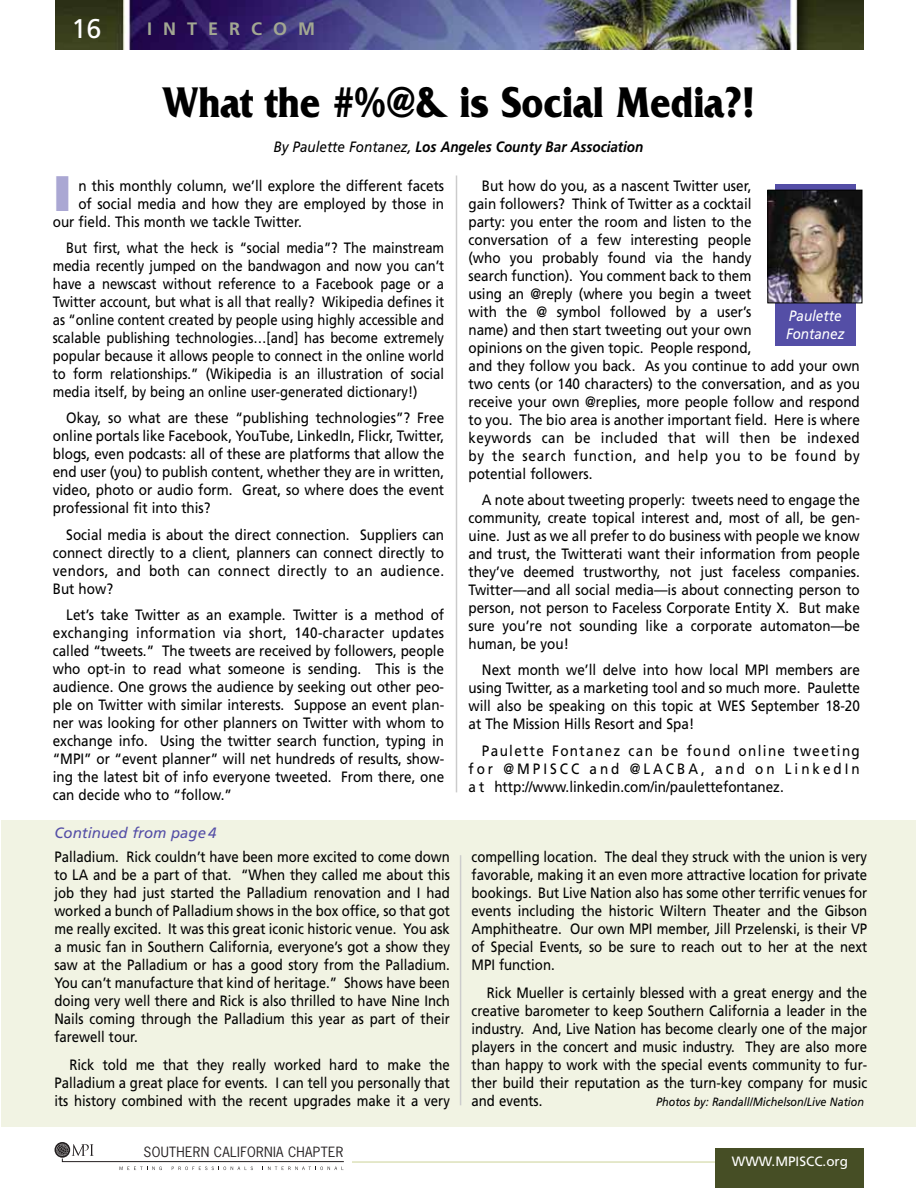
<style>
.page{position:relative;width:918px;height:1188px;background:#fff}
.page>*{position:absolute;margin:0;border:0;box-sizing:border-box;transform-origin:0 0}
.t1{font:900 49.8px "Frutiger";color:#aaa7d3;scale:.9 1}
.t2{font:700 45px "Friz Quadrata";color:#000;scale:.85 1}
.t3{font:27px "Frutiger";color:#fff}
.t4{font:700 18px "Frutiger";letter-spacing:.61em;color:#a2a792}
.t5{font:15px/18px "Frutiger";color:#000;text-align:justify;scale:.9 1}
.t6{font:15px/18px "Frutiger";color:#000;text-align:justify;scale:.88 1}
.t7{font:15px/18px "Frutiger";color:#000;text-align:justify;scale:.87 1}
.t8{font:italic 700 15px "Frutiger";color:#000;scale:.9 1}
.t9{font:italic 15px "Frutiger";color:#544ea6}
.t10{font:italic 15px/18px "Frutiger";color:#fff;scale:.9 1}
.t11{font:13.5px "Frutiger";color:#fff}
.t12{font:13.35px "News Gothic";letter-spacing:.025em;color:#231f20}
.t13{font:italic 12px "Frutiger";color:#000;scale:.9 1}
.s1{font-weight:400}
</style>
<div class="page">
<div style="left:2px;top:820px;width:914px;height:307px;background:#f1f3e3"></div>
<img style="left:56px;top:0;width:808px;height:49px">
<hr style="left:351px;top:1161px;width:366px;height:2px;background:#dce1ba">
<div style="left:715px;top:1149px;width:149px;height:39px;background:#464e25"></div>
<div style="left:52px;top:1138px;width:300px;height:49px;background:#fff"></div>
<svg style="left:55px;top:1142px;width:15px;height:16px"></svg>
<svg style="left:56px;top:1144px;width:288px;height:26px"></svg>
<hr style="left:456px;top:176px;width:1px;height:616px;background:#ccc">
<hr style="left:460px;top:855px;width:1px;height:250px;background:#ccc">
<div style="left:775px;top:184px;width:81px;height:162px;background:#544ea6"></div>
<img style="left:769px;top:192px;width:91px;height:109px">
<div style="left:767px;top:190px;width:95px;height:113px;border:1px solid #000"></div>
<h3 class="t3" style="left:71px;top:18px;width:32px">16</h3>
<p class="t4" style="left:147px;top:21px;width:170px">INTERCOM</p>
<h2 class="t2" style="left:162px;top:86px;width:699px">What the #%@&amp; is Social Media?!</h2>
<p class="t8" style="left:273px;top:140px;width:413px"><span class="s1">By Paulette Fontanez,</span> Los Angeles County Bar Association</p>
<h1 class="t1" style="left:54px;top:174px;width:20px">I</h1>
<p class="t5" style="left:78px;top:177px;width:408px">n this monthly column, we’ll explore the different facets</p>
<p class="t5" style="left:78px;top:195px;width:408px">of social media and how they are employed by those in</p>
<p class="t5" style="left:53px;top:213px;width:278px">our field. This month we tackle Twitter.</p>
<p class="t7" style="left:53px;top:240px;width:451px;text-indent:14px">But first, what the heck is “social media”? The mainstream media recently jumped on the bandwagon and now you can’t have a newscast without reference to a Facebook page or a Twitter account, but what is all that really? Wikipedia defines it as “online content created by people using highly accessible and scalable publishing technologies…[and] has become extremely popular because it allows people to connect in the online world to form relationships.” (Wikipedia is an illustration of social media itself, by being an online user-generated dictionary!)</p>
<p class="t5" style="left:53px;top:410px;width:436px;text-indent:14px">Okay, so what are these “publishing technologies”? Free online portals like Facebook, YouTube, LinkedIn, Flickr, Twitter, blogs, even podcasts: all of these are platforms that allow the end user (you) to publish content, whether they are in written, video, photo or audio form. Great, so where does the event professional fit into this?</p>
<p class="t5" style="left:53px;top:527px;width:436px;text-indent:14px">Social media is about the direct connection. Suppliers can connect directly to a client, planners can connect directly to vendors, and both can connect directly to an audience.<br>But how?</p>
<p class="t5" style="left:53px;top:607px;width:436px;text-indent:14px">Let’s take Twitter as an example. Twitter is a method of exchanging information via short, 140-character updates called “tweets.” The tweets are received by followers, people who opt-in to read what someone is sending. This is the audience. One grows the audience by seeking out other peo&shy;ple on Twitter with similar interests. Suppose an event plan&shy;ner was looking for other planners on Twitter with whom to exchange info. Using the twitter search function, typing in “MPI” or “event planner” will net hundreds of results, show&shy;ing the latest bit of info everyone tweeted. From there, one can decide who to “follow.”</p>
<p class="t9" style="left:54px;top:827px;width:164px">Continued from page4</p>
<p class="t6" style="left:54px;top:849px;width:451px">Palladium. Rick couldn’t have been more excited to come down to LA and be a part of that. “When they called me about this job they had just started the Palladium renovation and I had worked a bunch of Palladium shows in the box office, so that got me really excited. It was this great iconic historic venue. You ask a music fan in Southern California, everyone’s got a show they saw at the Palladium or has a good story from the Palladium.<br>You can’t manufacture that kind of heritage.” Shows have been doing very well there and Rick is also thrilled to have Nine Inch Nails coming through the Palladium this year as part of their farewell tour.</p>
<p class="t6" style="left:54px;top:1057px;width:451px;text-indent:15px">Rick told me that they really worked hard to make the Palladium a great place for events. I can tell you personally that its history combined with the recent upgrades make it a very</p>
<p class="t12" style="left:143px;top:1147px;width:202px">SOUTHERN CALIFORNIA CHAPTER</p>
<p class="t5" style="left:468px;top:177px;width:436px;text-align:left;text-indent:14px">But how do you, as a nascent Twitter user,<br>gain followers? Think of Twitter as a cocktail<br>party: you enter the room and listen to the<br>conversation of a few interesting people<br>(who you probably found via the handy<br>search function). You comment back to them<br>using an @reply (where you begin a tweet<br>with the @ symbol followed by a user’s<br>name) and then start tweeting out your own<br>opinions on the given topic. People respond,<br>and they follow you back. As you continue to add your own two cents (or 140 characters) to the conversation, and as you receive your own @replies, more people follow and respond to you. The bio area is another important field. Here is where keywords can be included that will then be indexed by the search function, and help you to be found by potential followers.</p>
<p class="t5" style="left:468px;top:492px;width:436px;text-indent:14px">A note about tweeting properly: tweets need to engage the community, create topical interest and, most of all, be gen&shy;uine. Just as we all prefer to do business with people we know and trust, the Twitterati want their information from people they’ve deemed trustworthy, not just faceless companies.<br>Twitter—and all social media—is about connecting person to person, not person to Faceless Corporate Entity X. But make sure you’re not sounding like a corporate automaton—be human, be you!</p>
<p class="t5" style="left:468px;top:662px;width:436px;text-indent:14px">Next month we’ll delve into how local MPI members are using Twitter, as a marketing tool and so much more. Paulette will also be speaking on this topic at WES September 18-20 at The Mission Hills Resort and Spa!</p>
<p class="t5" style="left:468px;top:743px;width:436px;text-indent:14px">Paulette Fontanez can be found online tweeting for @MPISCC and @LACBA, and on LinkedIn a t http://www.linkedin.com/in/paulettefontanez.</p>
<p class="t10" style="left:786px;top:308px;width:66px">Paulette<br>Fontanez</p>
<p class="t6" style="left:472px;top:849px;width:451px">compelling location. The deal they struck with the union is very favorable, making it an even more attractive location for private bookings. But Live Nation also has some other terrific venues for events including the historic Wiltern Theater and the Gibson Amphitheatre. Our own MPI member, Jill Przelenski, is their VP of Special Events, so be sure to reach out to her at the next MPI function.</p>
<p class="t6" style="left:472px;top:985px;width:451px;text-indent:15px">Rick Mueller is certainly blessed with a great energy and the creative barometer to keep Southern California a leader in the industry. And, Live Nation has become clearly one of the major players in the concert and music industry. They are also more than happy to work with the special events community to fur&shy;ther build their reputation as the turn-key company for music and events.</p>
<p class="t13" style="left:656px;top:1097px;width:232px">Photos by: Randall/Michelson/Live Nation</p>
<p class="t11" style="left:732px;top:1156px;width:118px">WWW.MPISCC.org</p>
</div>
